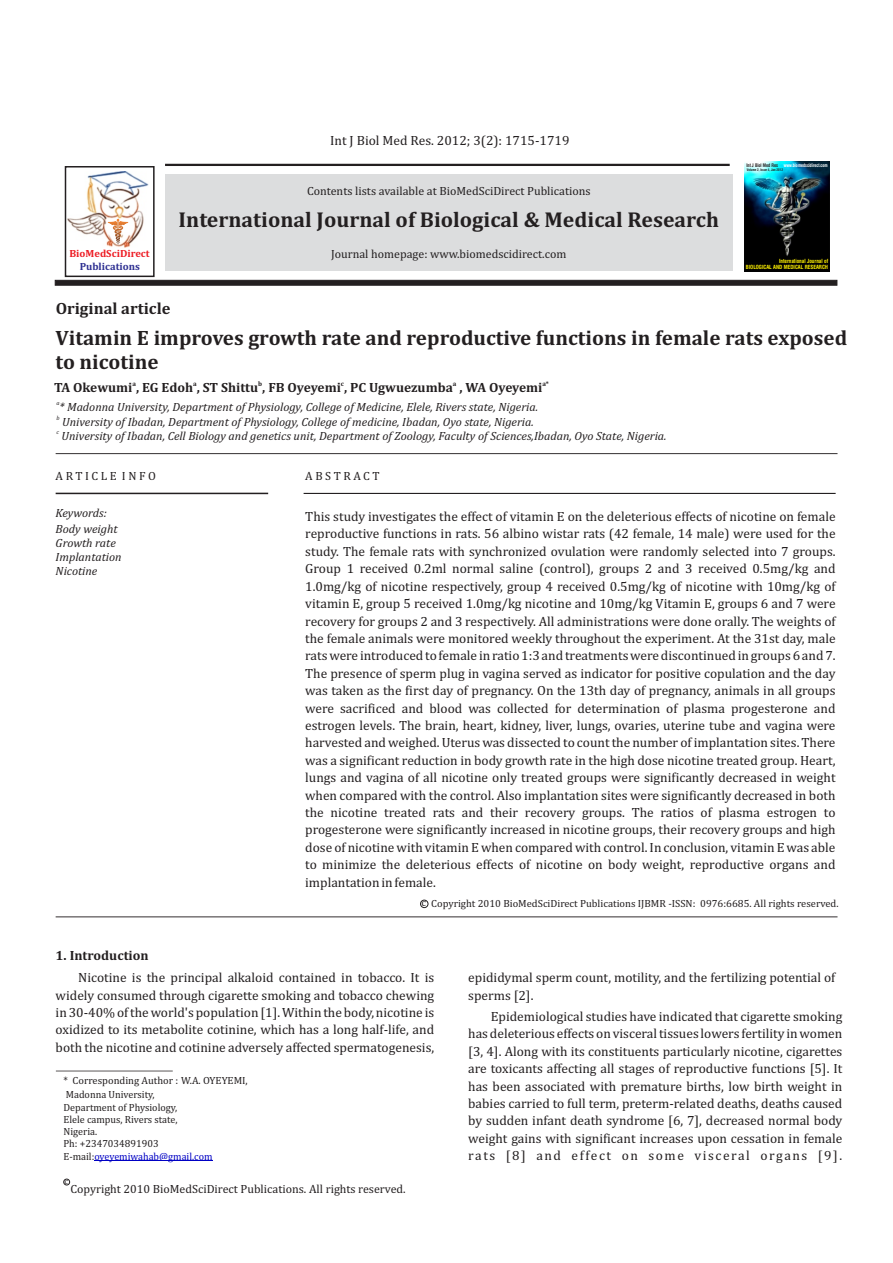
<style>
.page{position:relative;width:893px;height:1263px;background:#fff}
.page>*{position:absolute;margin:0;border:0;box-sizing:border-box;transform-origin:0 0}
.t1{font:700 21.75px "Cambria";color:#231f20}
.t2{font:700 21px/24.6px "Cambria";color:#231f20}
.t3{font:700 16.5px "Cambria";color:#231f20}
.t4{font:13.5px/17.4px "Cambria";color:#231f20;text-align:justify}
.t5{font:700 13.5px "Cambria";color:#231f20}
.t6{font:italic 12px/14.1px "Cambria";color:#231f20}
.t7{font:12px "Cambria";color:#231f20}
.t8{font:12px "Cambria";letter-spacing:.215em;color:#231f20}
.t9{font:10.5px/12.3px "Cambria";color:#231f20}
.t10{font:700 10.5px "Cambria";color:#ed1c24}
.t11{font:700 10.5px "Cambria";color:#2e3092}
.t12{font:8.25px "Cambria";color:#231f20}
.t13{font:700 6.75px "Cambria";color:#231f20}
.t14{font:italic 6px "Cambria";color:#231f20}
.t15{font:700 condensed 5.55px/6.6px "Swiss 721 BT";color:#fff200;text-align:right;scale:.96 1}
.t16{font:700 condensed 4.8px "Swiss 721 BT";color:#fff;scale:.88 1}
.t17{font:700 condensed 3.45px "Swiss 721 BT";color:#231f20;scale:.92 1}
.s1{color:#231f20}
.s2{color:#0000c4}
</style>
<div class="page">
<hr style="left:165px;top:164px;width:565px;height:2px;background:#231f20">
<svg style="left:55px;top:280px;width:782px;height:6px"></svg>
<div style="left:165px;top:174px;width:567px;height:96px;background:#dcddde"></div>
<hr style="left:56px;top:453px;width:781px;height:1px;background:#231f20">
<hr style="left:56px;top:916px;width:781px;height:1px;background:#231f20">
<hr style="left:56px;top:493px;width:212px;height:1px;background:#231f20">
<hr style="left:304px;top:493px;width:532px;height:1px;background:#231f20">
<div style="left:65px;top:166px;width:90px;height:111px;border:2px solid #231f20"></div>
<img style="left:68px;top:171px;width:80px;height:77px">
<svg style="left:108px;top:219px;width:20px;height:25px"></svg>
<div style="left:420px;top:900px;width:8px;height:8px;border:1px solid #231f20;border-radius:50%"></div>
<img style="left:744px;top:161px;width:85px;height:111px">
<hr style="left:56px;top:1070px;width:117px;height:1px;background:#231f20">
<hr style="left:94px;top:1161px;width:119px;height:1px;background:#0000c4">
<div style="left:63px;top:1179px;width:7px;height:6px;border:1px solid #231f20;border-radius:50%"></div>
<p class="t4" style="left:330px;top:132px;width:241px">Int J Biol Med Res. 2012; 3(2): 1715-1719</p>
<p class="t10" style="left:69px;top:249px;width:82px">BioMedSciDirect</p>
<p class="t11" style="left:80px;top:262px;width:62px">Publications</p>
<p class="t7" style="left:307px;top:185px;width:285px">Contents lists available at BioMedSciDirect Publications</p>
<h1 class="t1" style="left:179px;top:210px;width:542px">International Journal of Biological &amp; Medical Research</h1>
<p class="t7" style="left:331px;top:249px;width:237px">Journal homepage: www.biomedscidirect.com</p>
<p class="t3" style="left:56px;top:301px;width:116px">Original article</p>
<p class="t16" style="left:746px;top:163px;width:94px"><span class="s1">Int J Biol Med Res</span> www.biomedscidirect.com</p>
<p class="t17" style="left:747px;top:169px;width:41px">Volume 2, Issue 4, Jan 2012</p>
<p class="t15" style="left:746px;top:258px;width:87px">International Journal of<br>BIOLOGICAL AND MEDICAL RESEARCH</p>
<h2 class="t2" style="left:56px;top:327px;width:793px">Vitamin E improves growth rate and reproductive functions in female rats exposed to nicotine</h2>
<p class="t13" style="left:132px;top:380px;width:5px">a</p>
<p class="t13" style="left:193px;top:380px;width:5px">a</p>
<p class="t13" style="left:258px;top:380px;width:5px">b</p>
<p class="t13" style="left:341px;top:380px;width:5px">c</p>
<p class="t13" style="left:453px;top:380px;width:5px">a</p>
<p class="t13" style="left:542px;top:380px;width:8px">a*</p>
<p class="t5" style="left:54px;top:382px;width:490px">TA Okewumi , EG Edoh , ST Shittu , FB Oyeyemi , PC Ugwuezumba , WA Oyeyemi</p>
<p class="t14" style="left:56px;top:401px;width:5px">a</p>
<p class="t6" style="left:60px;top:401px;width:480px">* Madonna University, Department of Physiology, College of Medicine, Elele, Rivers state, Nigeria.</p>
<p class="t14" style="left:56px;top:415px;width:5px">b</p>
<p class="t6" style="left:62px;top:415px;width:473px">University of Ibadan, Department of Physiology, College of medicine, Ibadan, Oyo state, Nigeria.</p>
<p class="t14" style="left:56px;top:429px;width:4px">c</p>
<p class="t6" style="left:62px;top:430px;width:606px">University of Ibadan, Cell Biology and genetics unit, Department of Zoology, Faculty of Sciences,Ibadan, Oyo State, Nigeria.</p>
<p class="t8" style="left:56px;top:470px;width:102px">ARTICLE INFO</p>
<p class="t8" style="left:305px;top:470px;width:76px">ABSTRACT</p>
<p class="t6" style="left:56px;top:505px;width:63px;line-height:16.6px">Keywords:<br>Body weight</p>
<p class="t6" style="left:56px;top:537px;width:67px">Growth rate<br>Implantation<br>Nicotine</p>
<p class="t4" style="left:305px;top:509px;width:532px">This study investigates the effect of vitamin E on the deleterious effects of nicotine on female reproductive functions in rats. 56 albino wistar rats (42 female, 14 male) were used for the study. The female rats with synchronized ovulation were randomly selected into 7 groups.<br>Group 1 received 0.2ml normal saline (control), groups 2 and 3 received 0.5mg/kg and 1.0mg/kg of nicotine respectively, group 4 received 0.5mg/kg of nicotine with 10mg/kg of vitamin E, group 5 received 1.0mg/kg nicotine and 10mg/kg Vitamin E, groups 6 and 7 were recovery for groups 2 and 3 respectively. All administrations were done orally. The weights of the female animals were monitored weekly throughout the experiment. At the 31st day, male rats were introduced to female in ratio 1:3 and treatments were discontinued in groups 6 and 7.<br>The presence of sperm plug in vagina served as indicator for positive copulation and the day was taken as the first day of pregnancy. On the 13th day of pregnancy, animals in all groups were sacrificed and blood was collected for determination of plasma progesterone and estrogen levels. The brain, heart, kidney, liver, lungs, ovaries, uterine tube and vagina were harvested and weighed. Uterus was dissected to count the number of implantation sites. There was a significant reduction in body growth rate in the high dose nicotine treated group. Heart, lungs and vagina of all nicotine only treated groups were significantly decreased in weight when compared with the control. Also implantation sites were significantly decreased in both the nicotine treated rats and their recovery groups. The ratios of plasma estrogen to progesterone were significantly increased in nicotine groups, their recovery groups and high dose of nicotine with vitamin E when compared with control. In conclusion, vitamin E was able to minimize the deleterious effects of nicotine on body weight, reproductive organs and implantation in female.</p>
<p class="t5" style="left:56px;top:949px;width:95px">1. Introduction</p>
<p class="t9" style="left:421px;top:897px;width:418px">c Copyright 2010 BioMedSciDirect Publications IJBMR -ISSN: 0976:6685. All rights reserved.</p>
<p class="t4" style="left:56px;top:970px;width:380px;text-indent:23px">Nicotine is the principal alkaloid contained in tobacco. It is widely consumed through cigarette smoking and tobacco chewing in 30-40% of the world's population [1]. Within the body, nicotine is oxidized to its metabolite cotinine, which has a long half-life, and both the nicotine and cotinine adversely affected spermatogenesis,</p>
<p class="t4" style="left:468px;top:970px;width:369px">epididymal sperm count, motility, and the fertilizing potential of sperms [2].</p>
<p class="t4" style="left:468px;top:1008px;width:376px;text-indent:23px">Epidemiological studies have indicated that cigarette smoking has deleterious effects on visceral tissues lowers fertility in women [3, 4]. Along with its constituents particularly nicotine, cigarettes are toxicants affecting all stages of reproductive functions [5]. It has been associated with premature births, low birth weight in babies carried to full term, preterm-related deaths, deaths caused by sudden infant death syndrome [6, 7], decreased normal body weight gains with significant increases upon cessation in female rats [8] and effect on some visceral organs [9].</p>
<p class="t9" style="left:64px;top:1074px;width:186px;line-height:14.2px">* Corresponding Author : W.A. OYEYEMI,<br>Madonna University,</p>
<p class="t9" style="left:64px;top:1101px;width:151px">Department of Physiology,<br>Elele campus, Rivers state,<br>Nigeria.<br>Ph: +2347034891903<br>E-mail:<span class="s2">oyeyemiwahab@gmail.com</span></p>
<p class="t7" style="left:70px;top:1183px;width:337px">Copyright 2010 BioMedSciDirect Publications. All rights reserved.</p>
<p class="t12" style="left:64px;top:1177px;width:5px">c</p>
</div>
